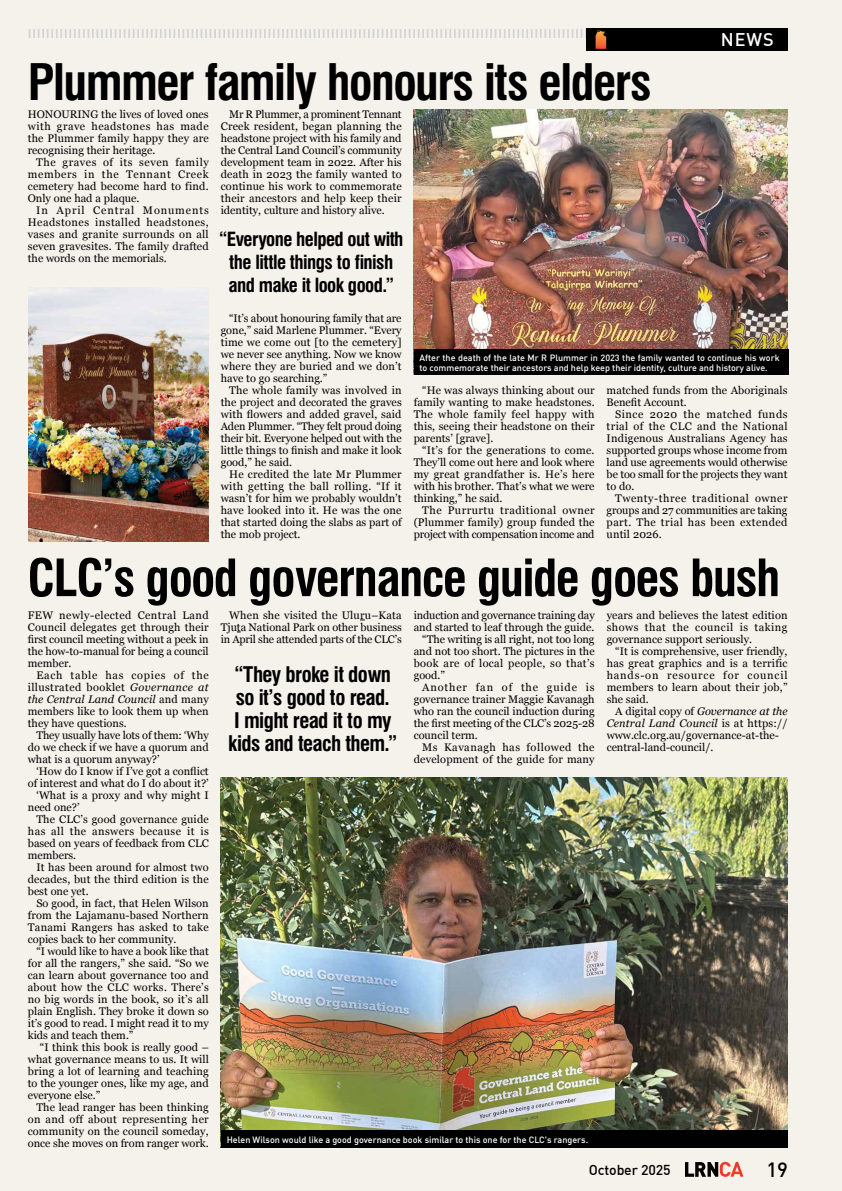
<style>
.page{position:relative;width:842px;height:1191px;background:#f5f1eb}
.page>*{position:absolute;margin:0;border:0;box-sizing:border-box;transform-origin:0 0}
.Headline_minor{font:700 condensed 50px "Swiss 721 BT";letter-spacing:-.03em;color:#000}
.Headline_minor-2{font:700 condensed 49px "Swiss 721 BT";letter-spacing:-.03em;color:#000}
.PULL_QUOTE{font:700 condensed 21px/23px "Swiss 721 BT";letter-spacing:-.03em;color:#000;text-align:center}
.t1{font:500 20.3px "DIN Offc";color:#000}
.PULL_QUOTE-2{font:700 condensed 19px/23px "Swiss 721 BT";letter-spacing:-.03em;color:#000;text-align:center}
.t2{font:500 18px "DIN Offc";color:#fff}
.t3{font:500 14.1px "DIN Offc";letter-spacing:-.01em;color:#000}
.News_Body{font:11px/12px "Georgia";color:#000;text-align:justify}
.News_Body-2{font:11px/12px "Georgia";letter-spacing:.02em;color:#000;text-align:right}
.Captions{font:500 9px/10px "DIN Offc";color:#fff}
.s1{font-style:italic}
</style>
<div class="page">
<svg style="left:685px;top:1161px;width:58px;height:15px"></svg>
<div style="left:586px;top:28px;width:202px;height:23px;background:#000"></div>
<svg style="left:29px;top:29px;width:578px;height:20px"></svg>
<img style="left:414px;top:110px;width:373px;height:239px">
<img style="left:29px;top:287px;width:180px;height:255px">
<img style="left:221px;top:777px;width:566px;height:353px">
<div style="left:221px;top:1130px;width:567px;height:17px;background:#000"></div>
<div style="left:414px;top:349px;width:374px;height:26px;background:#000"></div>
<p class="Headline_minor-2" style="left:28px;top:52px;width:625px">Plummer family honours its elders</p>
<p class="News_Body" style="left:28px;top:108px;width:182px">HONOURING the lives of loved ones with grave headstones has made the Plummer family happy they are recognising their heritage.</p>
<p class="News_Body" style="left:28px;top:156px;width:182px;text-indent:9px">The graves of its seven family members in the Tennant Creek cemetery had become hard to find.<br>Only one had a plaque.</p>
<p class="News_Body" style="left:28px;top:204px;width:182px;text-indent:9px">In April Central Monuments Headstones installed headstones, vases and granite surrounds on all seven gravesites. The family drafted the words on the memorials.</p>
<p class="News_Body" style="left:221px;top:108px;width:182px;text-indent:9px">Mr R Plummer, a prominent Tennant Creek resident, began planning the headstone project with his family and the Central Land Council’s community development team in 2022. After his death in 2023 the family wanted to continue his work to commemorate their ancestors and help keep their identity, culture and history alive.</p>
<p class="PULL_QUOTE-2" style="left:219px;top:228px;width:186px">“Everyone helped out with the little things to finish and make it look good.”</p>
<h3 class="t2" style="left:721px;top:28px;width:54px">NEWS</h3>
<p class="News_Body" style="left:221px;top:312px;width:182px;text-indent:9px">“It’s about honouring family that are gone,” said Marlene Plummer. “Every time we come out [to the cemetery] we never see anything. Now we know where they are buried and we don’t have to go searching.”</p>
<p class="News_Body" style="left:221px;top:384px;width:182px;text-indent:9px">The whole family was involved in the project and decorated the graves with flowers and added gravel, said Aden Plummer. “They felt proud doing their bit. Everyone helped out with the little things to finish and make it look good,” he said.</p>
<p class="News_Body" style="left:221px;top:468px;width:182px;text-indent:9px">He credited the late Mr Plummer with getting the ball rolling. “If it wasn’t for him we probably wouldn’t have looked into it. He was the one that started doing the slabs as part of the mob project.</p>
<p class="Captions" style="left:419px;top:352px;width:362px">After the death of the late Mr R Plummer in 2023 the family wanted to continue his work to commemorate their ancestors and help keep their identity, culture and history alive.</p>
<p class="News_Body" style="left:414px;top:384px;width:182px;text-indent:9px">“He was always thinking about our family wanting to make headstones.<br>The whole family feel happy with this, seeing their headstone on their parents’ [grave].</p>
<p class="News_Body" style="left:414px;top:444px;width:182px;text-indent:9px">“It’s for the generations to come.<br>They’ll come out here and look where my great grandfather is. He’s here with his brother. That’s what we were thinking,” he said.</p>
<p class="News_Body" style="left:414px;top:504px;width:182px;text-indent:9px">The Purrurtu traditional owner (Plummer family) group funded the project with compensation income and</p>
<p class="News_Body" style="left:607px;top:384px;width:182px">matched funds from the Aboriginals<br>Benefit Account.</p>
<p class="News_Body" style="left:607px;top:408px;width:182px;text-indent:9px">Since 2020 the matched funds trial of the CLC and the National Indigenous Australians Agency has supported groups whose income from land use agreements would otherwise be too small for the projects they want to do.</p>
<p class="News_Body" style="left:607px;top:492px;width:182px;text-indent:9px">Twenty-three traditional owner groups and 27 communities are taking part. The trial has been extended until 2026.</p>
<p class="Headline_minor" style="left:28px;top:548px;width:754px">CLC’s good governance guide goes bush</p>
<p class="News_Body" style="left:28px;top:608px;width:182px">FEW newly-elected Central Land Council delegates get through their first council meeting without a peek in the how-to-manual for being a council member.</p>
<p class="News_Body" style="left:28px;top:668px;width:182px;text-indent:9px">Each table has copies of the illustrated booklet <span class="s1">Governance at the Central Land Council</span> and many members like to look them up when they have questions.</p>
<p class="News_Body" style="left:28px;top:728px;width:182px;text-indent:9px">They usually have lots of them: ‘Why do we check if we have a quorum and what is a quorum anyway?’</p>
<p class="News_Body" style="left:28px;top:764px;width:182px;text-align:right">‘How do I know if I’ve got a conflict of interest and what do I do about it?’</p>
<p class="News_Body" style="left:28px;top:788px;width:182px;text-indent:9px">‘What is a proxy and why might I need one?’</p>
<p class="News_Body" style="left:28px;top:812px;width:182px;text-indent:9px">The CLC’s good governance guide has all the answers because it is based on years of feedback from CLC members.</p>
<p class="News_Body" style="left:28px;top:860px;width:182px;text-indent:9px">It has been around for almost two decades, but the third edition is the best one yet.</p>
<p class="News_Body" style="left:28px;top:896px;width:182px;text-indent:9px">So good, in fact, that Helen Wilson from the Lajamanu-based Northern Tanami Rangers has asked to take copies back to her community.</p>
<p class="News_Body" style="left:28px;top:944px;width:182px;text-indent:9px">“I would like to have a book like that for all the rangers,” she said. “So we can learn about governance too and about how the CLC works. There’s no big words in the book, so it’s all plain English. They broke it down so it’s good to read. I might read it to my kids and teach them.”</p>
<p class="News_Body" style="left:28px;top:1040px;width:182px;text-indent:12px">“I think this book is really good – what governance means to us. It will bring a lot of learning and teaching to the younger ones, like my age, and everyone else.”</p>
<p class="News_Body" style="left:28px;top:1100px;width:182px;text-indent:9px">The lead ranger has been thinking on and off about representing her community on the council someday, once she moves on from ranger work.</p>
<p class="News_Body" style="left:221px;top:608px;width:182px;text-indent:9px">When she visited the Uluru–Kata Tjuta National Park on other business in April she attended parts of the CLC’s</p>
<p class="News_Body" style="left:414px;top:608px;width:182px">induction and governance training day and started to leaf through the guide.</p>
<p class="News_Body" style="left:414px;top:632px;width:182px;text-indent:9px">“The writing is all right, not too long and not too short. The pictures in the book are of local people, so that’s good.”</p>
<p class="News_Body" style="left:414px;top:680px;width:182px;text-indent:9px">Another fan of the guide is governance trainer Maggie Kavanagh who ran the council induction during the first meeting of the CLC’s 2025-28 council term.</p>
<p class="News_Body-2" style="left:414px;top:740px;width:182px">Ms Kavanagh has followed the development of the guide for many</p>
<p class="PULL_QUOTE" style="left:228px;top:662px;width:171px">“They broke it down so it’s good to read.<br>I might read it to my kids and teach them.”</p>
<p class="News_Body" style="left:607px;top:608px;width:182px">years and believes the latest edition shows that the council is taking governance support seriously.</p>
<p class="News_Body" style="left:607px;top:644px;width:182px;text-indent:9px">“It is comprehensive, user friendly, has great graphics and is a terrific hands-on resource for council members to learn about their job,” she said.</p>
<p class="News_Body" style="left:607px;top:704px;width:182px;text-align:left;text-indent:9px">A digital copy of <span class="s1">Governance at the Central Land Council</span> is at https:// www.clc.org.au/governance-at-the&shy;central-land-council/.</p>
<p class="Captions" style="left:227px;top:1134px;width:363px">Helen Wilson would like a good governance book similar to this one for the CLC's rangers.</p>
<p class="t3" style="left:589px;top:1160px;width:83px">October 2025</p>
<h3 class="t1" style="left:766px;top:1156px;width:23px">19</h3>
</div>
